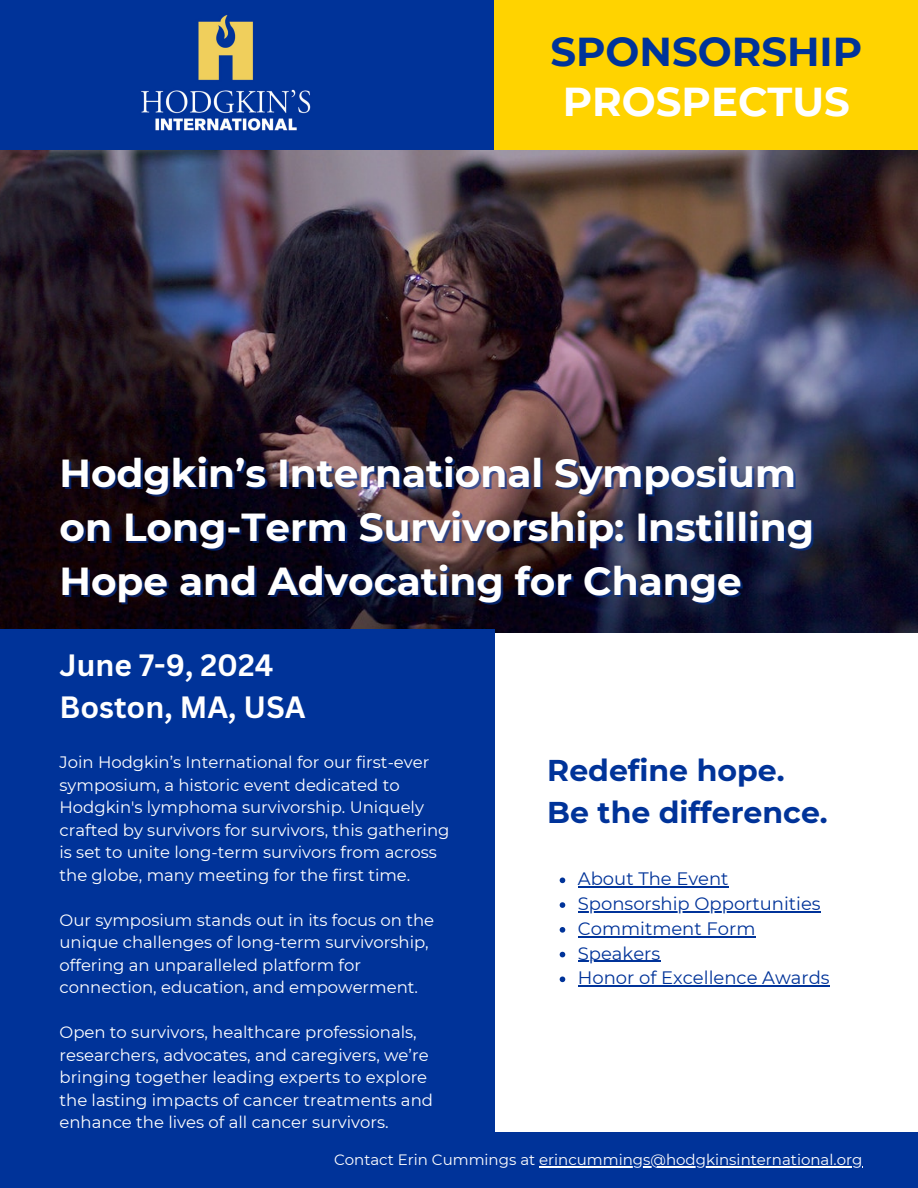
<style>
.page{position:relative;width:918px;height:1188px;background:#fff}
.page>*{position:absolute;margin:0;border:0;box-sizing:border-box;transform-origin:0 0}
.t1{font:700 40.35px "Montserrat";color:#039}
.t2{font:700 40.35px "Montserrat";color:#fff}
.t3{font:700 39px "Montserrat";color:#fff}
.t4{font:700 30px/41.7px "Montserrat";color:#039}
.t5{font:700 30px/41.7px "Canva Sans";color:#fff}
.t6{font:18px "Montserrat";color:#039}
.t7{font:16.5px/22.5px "Montserrat";color:#fff}
.t8{font:15px "Montserrat";color:#fff}
</style>
<div class="page">
<img style="left:0;top:149px;width:918px;height:483px">
<div style="left:0;top:630px;width:495px;height:528px;background:#039"></div>
<div style="left:0;top:1133px;width:918px;height:55px;background:#039"></div>
<div style="left:0;top:0;width:918px;height:149px;background:#039"></div>
<img style="left:141px;top:15px;width:170px;height:116px">
<div style="left:495px;top:0;width:423px;height:149px;background:#ffd300"></div>
<svg style="left:560px;top:878px;width:5px;height:5px"></svg>
<hr style="left:578px;top:887px;width:151px;height:1px;background:#039">
<svg style="left:560px;top:902px;width:5px;height:6px"></svg>
<hr style="left:578px;top:911px;width:243px;height:1px;background:#039">
<svg style="left:560px;top:927px;width:5px;height:6px"></svg>
<hr style="left:578px;top:936px;width:177px;height:1px;background:#039">
<svg style="left:560px;top:952px;width:5px;height:5px"></svg>
<hr style="left:578px;top:961px;width:82px;height:1px;background:#039">
<svg style="left:560px;top:977px;width:5px;height:5px"></svg>
<hr style="left:578px;top:986px;width:252px;height:1px;background:#039">
<hr style="left:539px;top:1167px;width:323px;height:1px;background:#fff">
<h1 class="t1" style="left:550px;top:27px;width:313px">SPONSORSHIP</h1>
<h1 class="t2" style="left:563px;top:77px;width:289px">PROSPECTUS</h1>
<p class="t3" style="left:60px;top:449px;width:738px">Hodgkin’s International Symposium</p>
<h2 class="t3" style="left:60px;top:503px;width:756px">on Long-Term Survivorship: Instilling</h2>
<h3 class="t3" style="left:60px;top:557px;width:684px">Hope and Advocating for Change</h3>
<h4 class="t5" style="left:60px;top:644px;width:248px">June 7-9, 2024<br>Boston, MA, USA</h4>
<h4 class="t7" style="left:60px;top:751px;width:392px">Join Hodgkin’s International for our first-ever symposium, a historic event dedicated to Hodgkin's lymphoma survivorship. Uniquely crafted by survivors for survivors, this gathering is set to unite long-term survivors from across the globe, many meeting for the first time.</h4>
<h4 class="t7" style="left:60px;top:908px;width:376px">Our symposium stands out in its focus on the unique challenges of long-term survivorship, offering an unparalleled platform for connection, education, and empowerment.</h4>
<h4 class="t7" style="left:60px;top:1021px;width:375px">Open to survivors, healthcare professionals, researchers, advocates, and caregivers, we’re bringing together leading experts to explore the lasting impacts of cancer treatments and enhance the lives of all cancer survivors.</h4>
<h3 class="t4" style="left:547px;top:750px;width:282px">Redefine hope.<br>Be the difference.</h3>
<h4 class="t6" style="left:578px;top:868px;width:152px">About The Event</h4>
<h4 class="t6" style="left:578px;top:893px;width:244px">Sponsorship Opportunities</h4>
<h4 class="t6" style="left:578px;top:917px;width:179px">Commitment Form</h4>
<h3 class="t6" style="left:578px;top:942px;width:84px">Speakers</h3>
<h4 class="t6" style="left:578px;top:967px;width:253px">Honor of Excellence Awards</h4>
<p class="t8" style="left:334px;top:1151px;width:530px">Contact Erin Cummings at erincummings@hodgkinsinternational.org</p>
</div>
